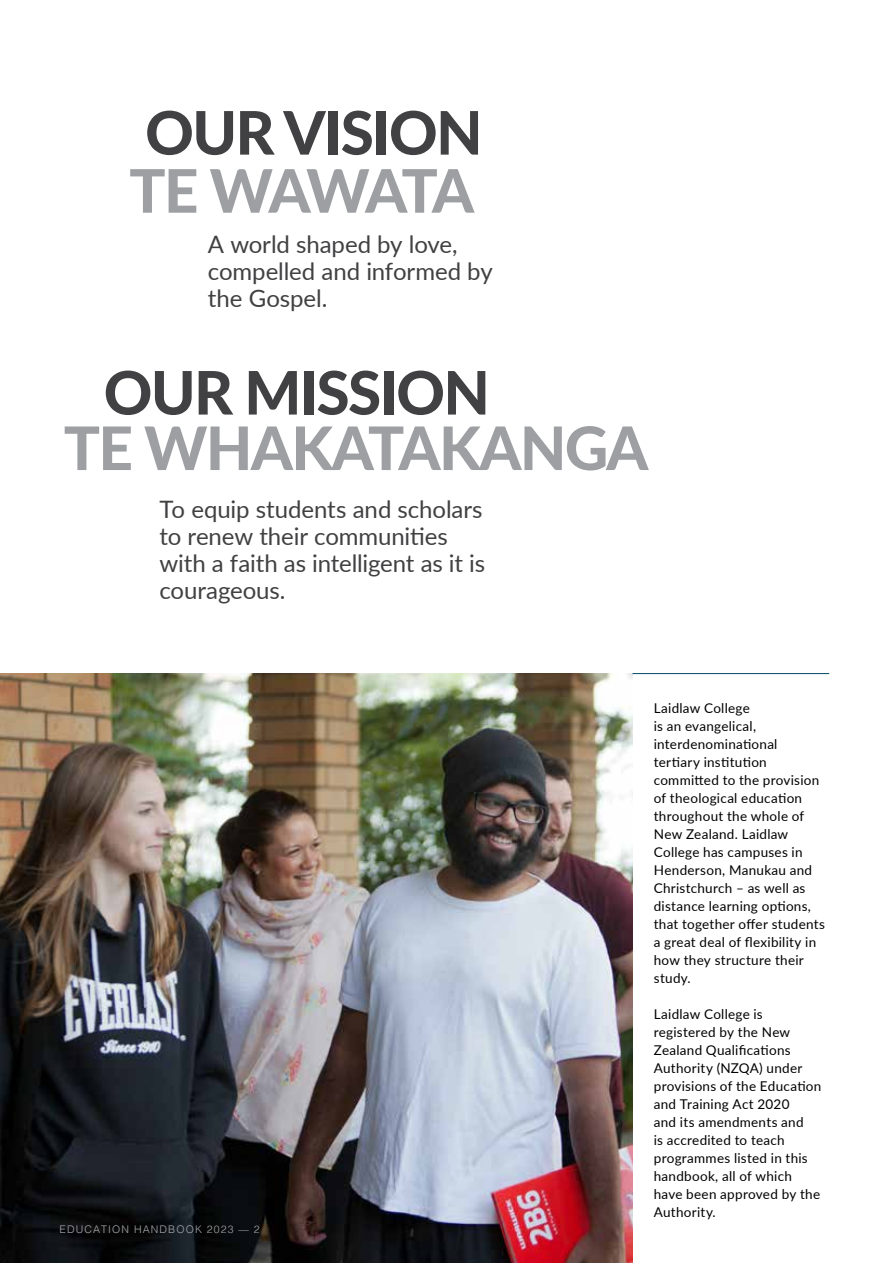
<style>
.page{position:relative;width:893px;height:1263px;background:#fff}
.page>*{position:absolute;margin:0;border:0;box-sizing:border-box;transform-origin:0 0}
.t1{font:800 60px "Lato";letter-spacing:-.025em;color:#414042}
.t2{font:800 60px "Lato";letter-spacing:-.025em;color:#9d9fa2}
.t3{font:800 60px "Lato";letter-spacing:-.075em;color:#9d9fa2}
.t4{font:24px/27px "Lato";letter-spacing:-.005em;color:#414042}
.t5{font:13.5px/18px "Lato";letter-spacing:.02em;color:#000}
.t6{font:300 10.5px "Helvetica";letter-spacing:.105em;color:#a7a9ac}
</style>
<div class="page">
<img style="left:0;top:673px;width:632px;height:590px">
<hr style="left:632px;top:673px;width:197px;height:1px;background:#004a64">
<h1 class="t1" style="left:145px;top:88px;width:339px">OUR VISION</h1>
<h1 class="t3" style="left:129px;top:146px;width:346px">TE WAWATA</h1>
<h2 class="t4" style="left:208px;top:230px;width:286px">A world shaped by love, compelled and informed by the Gospel.</h2>
<h1 class="t1" style="left:104px;top:348px;width:388px">OUR MISSION</h1>
<h1 class="t2" style="left:64px;top:404px;width:586px">TE WHAKATAKANGA</h1>
<h2 class="t4" style="left:159px;top:495px;width:327px">To equip students and scholars to renew their communities with a faith as intelligent as it is courageous.</h2>
<p class="t6" style="left:60px;top:1220px;width:202px">EDUCATION HANDBOOK 2023 — 2</p>
<p class="t5" style="left:654px;top:699px;width:173px">Laidlaw College<br>is an evangelical, interdenominational tertiary institution committed to the provision of theological education throughout the whole of<br>New Zealand. Laidlaw<br>College has campuses in<br>Henderson, Manukau and<br>Christchurch – as well as distance learning options, that together offer students a great deal of flexibility in how they structure their study.</p>
<p class="t5" style="left:654px;top:1005px;width:169px">Laidlaw College is registered by the New<br>Zealand Qualifications<br>Authority (NZQA) under provisions of the Education and Training Act 2020<br>and its amendments and<br>is accredited to teach programmes listed in this handbook, all of which have been approved by the<br>Authority.</p>
</div>
